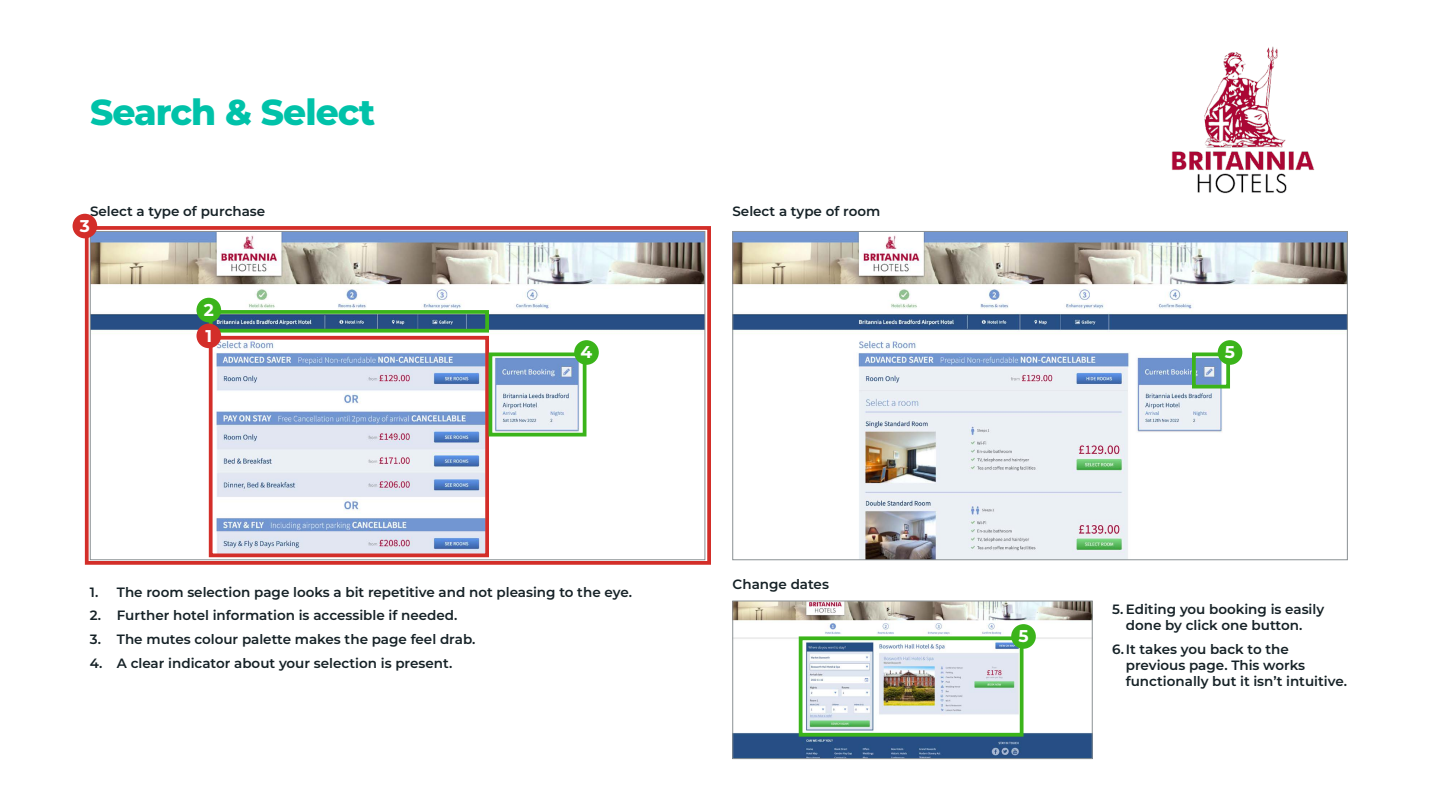
<style>
.page{position:relative;width:1440px;height:810px;background:#fff}
.page>*{position:absolute;margin:0;border:0;box-sizing:border-box;transform-origin:0 0}
.t1{font:800 36px "Montserrat";letter-spacing:-.025em;color:#00c2a9}
.t2{font:700 17.02px "Montserrat";color:#fff}
.t3{font:600 13.5px/16.2px "Montserrat";color:#152126}
</style>
<div class="page">
<img style="left:1171px;top:46px;width:144px;height:148px">
<img style="left:92px;top:233px;width:611px;height:325px">
<img style="left:734px;top:233px;width:612px;height:325px">
<img style="left:734px;top:603px;width:357px;height:154px">
<div style="left:732px;top:601px;width:361px;height:158px;border:1px solid #8a9093"></div>
<div style="left:209px;top:336px;width:280px;height:221px;border:4px solid #d32e29"></div>
<div style="left:209px;top:310px;width:280px;height:23px;border:4px solid #3bb41a"></div>
<div style="left:489px;top:352px;width:97px;height:84px;border:4px solid #3bb41a"></div>
<div style="left:1192px;top:352px;width:38px;height:36px;border:4px solid #3bb41a"></div>
<div style="left:799px;top:636px;width:225px;height:101px;border:4px solid #3bb41a"></div>
<div style="left:85px;top:226px;width:626px;height:339px;border:4px solid #d32e29"></div>
<div style="left:197px;top:324px;width:24px;height:24px;background:#d32e29;border-radius:50%"></div>
<div style="left:197px;top:298px;width:24px;height:24px;background:#3bb41a;border-radius:50%"></div>
<div style="left:574px;top:340px;width:25px;height:25px;background:#3bb41a;border-radius:50%"></div>
<div style="left:1218px;top:340px;width:24px;height:25px;background:#3bb41a;border-radius:50%"></div>
<div style="left:1011px;top:624px;width:25px;height:25px;background:#3bb41a;border-radius:50%"></div>
<div style="left:73px;top:214px;width:24px;height:24px;background:#d32e29;border-radius:50%"></div>
<h1 class="t1" style="left:90px;top:86px;width:287px">Search &amp; Select</h1>
<p class="t3" style="left:90px;top:202px;width:177px">Select a type of purchase</p>
<p class="t3" style="left:732px;top:202px;width:149px">Select a type of room</p>
<p class="t2" style="left:80px;top:213px;width:12px">3</p>
<p class="t2" style="left:204px;top:297px;width:12px">2</p>
<p class="t2" style="left:205px;top:323px;width:8px">1</p>
<p class="t2" style="left:581px;top:340px;width:13px">4</p>
<p class="t2" style="left:1225px;top:340px;width:12px">5</p>
<p class="t3" style="left:90px;top:583px;width:544px">1. The room selection page looks a bit repetitive and not pleasing to the eye.</p>
<p class="t3" style="left:90px;top:607px;width:369px">2. Further hotel information is accessible if needed.</p>
<p class="t3" style="left:90px;top:630px;width:387px">3. The mutes colour palette makes the page feel drab.</p>
<p class="t3" style="left:90px;top:654px;width:364px">4. A clear indicator about your selection is present.</p>
<p class="t3" style="left:733px;top:576px;width:98px">Change dates</p>
<p class="t2" style="left:1018px;top:624px;width:12px">5</p>
<p class="t3" style="left:1126px;top:600px;width:200px;text-indent:-14px">5. Editing you booking is easily done by click one button.</p>
<p class="t3" style="left:1126px;top:640px;width:223px;text-indent:-14px">6.It takes you back to the previous page. This works functionally but it isn’t intuitive.</p>
</div>
